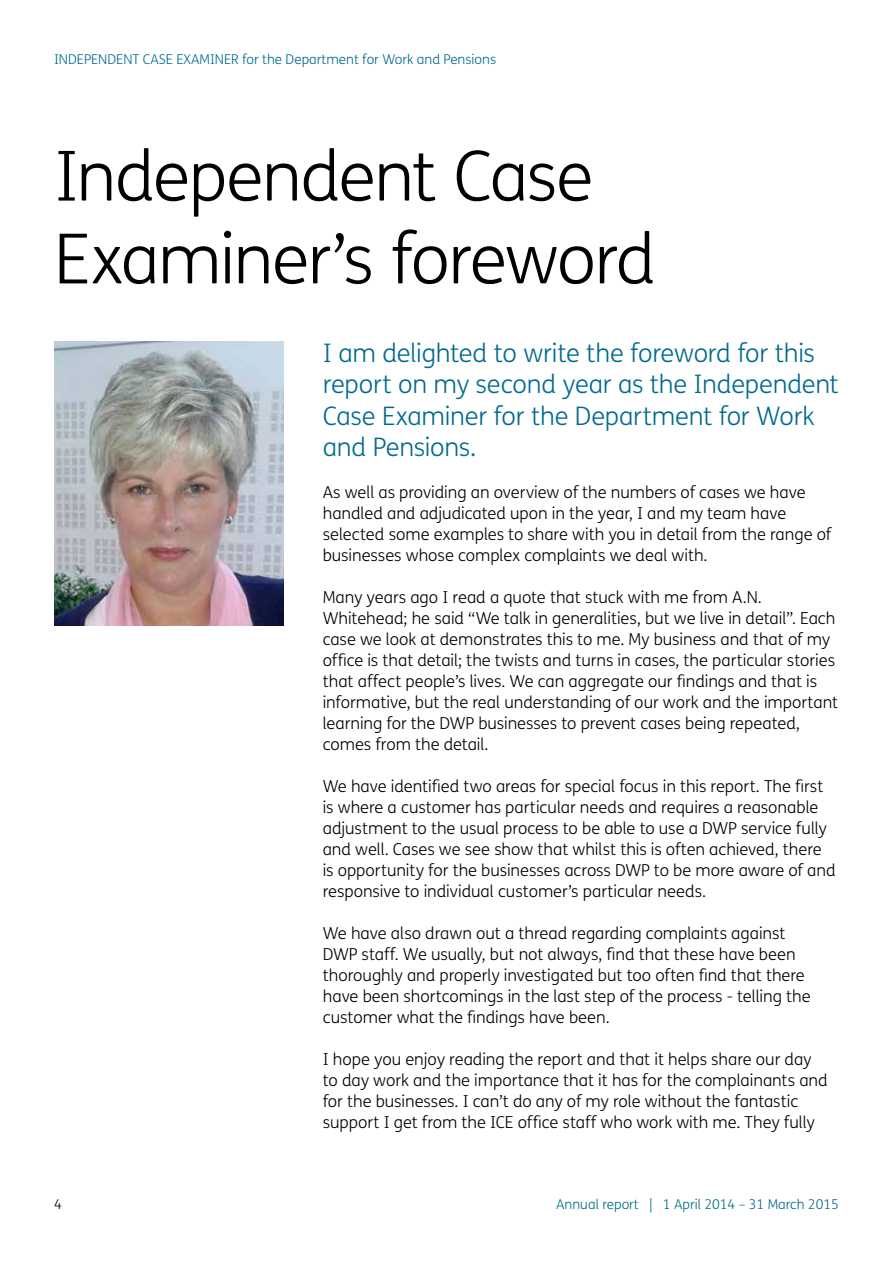
<style>
.page{position:relative;width:893px;height:1263px;background:#fff}
.page>*{position:absolute;margin:0;border:0;box-sizing:border-box;transform-origin:0 0}
.t1{font:300 69px/82.8px "FS Me";letter-spacing:-.025em;color:#000}
.INTRO{font:300 25.5px/31.5px "FS Me";letter-spacing:-.01em;color:#006b8d}
.t2{font:300 16.5px/21px "FS Me";color:#000}
.t3{font:300 13.5px "FS Me";color:#006b8d}
.t4{font:300 13.5px "FS Me";color:#000}
</style>
<div class="page">
<img style="left:54px;top:341px;width:230px;height:284px">
<p class="t3" style="left:54px;top:50px;width:444px">INDEPENDENT CASE EXAMINER for the Department for Work and Pensions</p>
<p class="t1" style="left:54px;top:133px;width:603px">Independent Case<br>Examiner’s foreword</p>
<p class="INTRO" style="left:323px;top:336px;width:518px">I am delighted to write the foreword for this report on my second year as the Independent Case Examiner for the Department for Work and Pensions.</p>
<p class="t2" style="left:323px;top:482px;width:510px">As well as providing an overview of the numbers of cases we have handled and adjudicated upon in the year, I and my team have selected some examples to share with you in detail from the range of businesses whose complex complaints we deal with.</p>
<p class="t2" style="left:323px;top:587px;width:517px">Many years ago I read a quote that stuck with me from A.N.<br>Whitehead; he said “We talk in generalities, but we live in detail”. Each case we look at demonstrates this to me. My business and that of my office is that detail; the twists and turns in cases, the particular stories that affect people’s lives. We can aggregate our findings and that is informative, but the real understanding of our work and the important learning for the DWP businesses to prevent cases being repeated, comes from the detail.</p>
<p class="t2" style="left:323px;top:776px;width:514px">We have identified two areas for special focus in this report. The first is where a customer has particular needs and requires a reasonable adjustment to the usual process to be able to use a DWP service fully and well. Cases we see show that whilst this is often achieved, there is opportunity for the businesses across DWP to be more aware of and responsive to individual customer’s particular needs.</p>
<p class="t2" style="left:323px;top:923px;width:489px">We have also drawn out a thread regarding complaints against DWP staff. We usually, but not always, find that these have been thoroughly and properly investigated but too often find that there have been shortcomings in the last step of the process - telling the customer what the findings have been.</p>
<p class="t2" style="left:323px;top:1049px;width:507px">I hope you enjoy reading the report and that it helps share our day to day work and the importance that it has for the complainants and for the businesses. I can’t do any of my role without the fantastic support I get from the ICE office staff who work with me. They fully</p>
<p class="t4" style="left:54px;top:1195px;width:9px">4</p>
<p class="t3" style="left:556px;top:1195px;width:284px">Annual report | 1 April 2014 – 31 March 2015</p>
</div>
